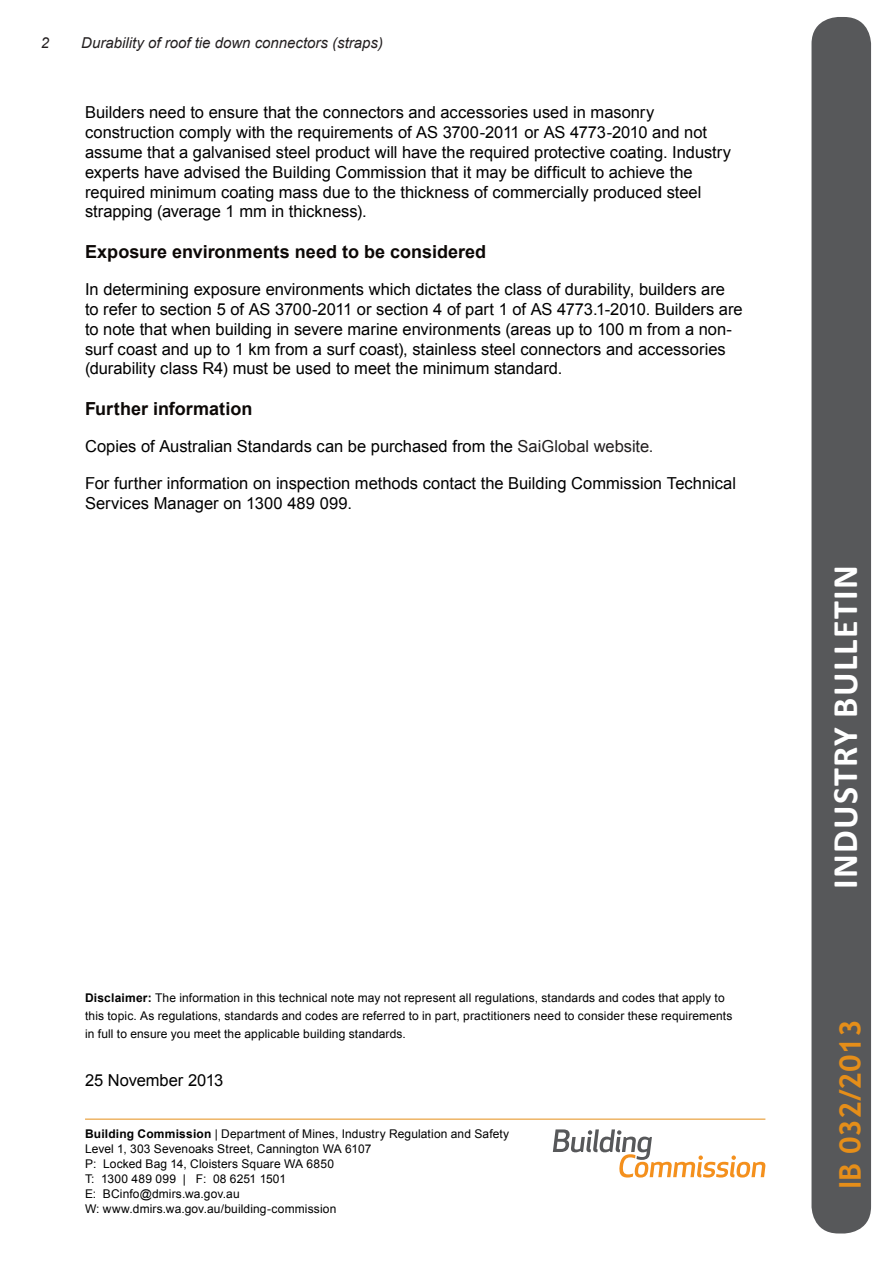
<style>
.page{position:relative;width:893px;height:1263px;background:#fff}
.page>*{position:absolute;margin:0;border:0;box-sizing:border-box;transform-origin:0 0}
.t1{font:700 36px "Calibri";letter-spacing:.04em;color:#fff}
.t2{font:700 30px "Trebuchet MS";color:#e58e19}
.Heading_2_-_Arial_12{font:700 18px "Arial";color:#0c0806}
.Heading_2_-_Arial_12-2{font:16.5px/19.8px "Arial";color:#000}
.BC_text{font:16.5px "Arial";color:#000}
.t3{font:italic 15px "Arial";color:#231f20}
.BC_text-2{font:12px/18px "Arial";letter-spacing:.01em;color:#000}
.Publication_details{font:12px "Arial";letter-spacing:.01em;color:#000}
.s1{color:#231f20}
.s2{font-weight:700}
</style>
<div class="page">
<div style="left:811px;top:17px;width:60px;height:1216px;background:#57585a;border-radius:27px"></div>
<hr style="left:85px;top:1119px;width:680px;height:1px;background:#e58e19">
<svg style="left:553px;top:1129px;width:212px;height:48px"></svg>
<p class="t3" style="left:41px;top:33px;width:10px">2</p>
<p class="t3" style="left:81px;top:33px;width:303px">Durability of roof tie down connectors (straps)</p>
<p class="Heading_2_-_Arial_12-2" style="left:85px;top:103px;width:648px">Builders need to ensure that the connectors and accessories used in masonry construction comply with the requirements of AS 3700-2011 or AS 4773-2010 and not assume that a galvanised steel product will have the required protective coating. Industry experts have advised the Building Commission that it may be difficult to achieve the required minimum coating mass due to the thickness of commercially produced steel strapping (average 1 mm in thickness).</p>
<p class="Heading_2_-_Arial_12" style="left:85px;top:240px;width:403px">Exposure environments need to be considered</p>
<p class="Heading_2_-_Arial_12-2" style="left:85px;top:280px;width:659px">In determining exposure environments which dictates the class of durability, builders are to refer to section 5 of AS 3700-2011 or section 4 of part 1 of AS 4773.1-2010. Builders are to note that when building in severe marine environments (areas up to 100 m from a non&shy;surf coast and up to 1 km from a surf coast), stainless steel connectors and accessories (durability class R4) must be used to meet the minimum standard.</p>
<p class="Heading_2_-_Arial_12" style="left:85px;top:397px;width:169px">Further information</p>
<p class="Heading_2_-_Arial_12-2" style="left:85px;top:437px;width:570px">Copies of Australian Standards can be purchased from the <span class="s1">SaiGlobal website.</span></p>
<p class="Heading_2_-_Arial_12-2" style="left:85px;top:473px;width:652px">For further information on inspection methods contact the Building Commission Technical<br>Services Manager on 1300 489 099.</p>
<p class="BC_text-2" style="left:85px;top:989px;width:649px"><span class="s2">Disclaimer:</span> The information in this technical note may not represent all regulations, standards and codes that apply to this topic. As regulations, standards and codes are referred to in part, practitioners need to consider these requirements in full to ensure you meet the applicable building standards.</p>
<p class="BC_text" style="left:85px;top:1070px;width:140px">25 November 2013</p>
<p class="Publication_details" style="left:85px;top:1126px;width:426px"><span class="s2">Building Commission</span> | Department of Mines, Industry Regulation and Safety</p>
<p class="Publication_details" style="left:85px;top:1141px;width:288px">Level 1, 303 Sevenoaks Street, Cannington WA 6107</p>
<p class="Publication_details" style="left:85px;top:1156px;width:251px">P: Locked Bag 14, Cloisters Square WA 6850</p>
<p class="Publication_details" style="left:85px;top:1171px;width:203px">T: 1300 489 099 | F: 08 6251 1501</p>
<p class="Publication_details" style="left:85px;top:1186px;width:156px">E: BCinfo@dmirs.wa.gov.au</p>
<p class="Publication_details" style="left:85px;top:1201px;width:253px">W: www.dmirs.wa.gov.au/building-commission</p>
<h1 class="t1" style="left:822px;top:889px;width:326px;rotate:-90deg">INDUSTRY BULLETIN</h1>
<p class="t2" style="left:831px;top:1189px;width:171px;rotate:-90deg">IB 032/2013</p>
</div>
